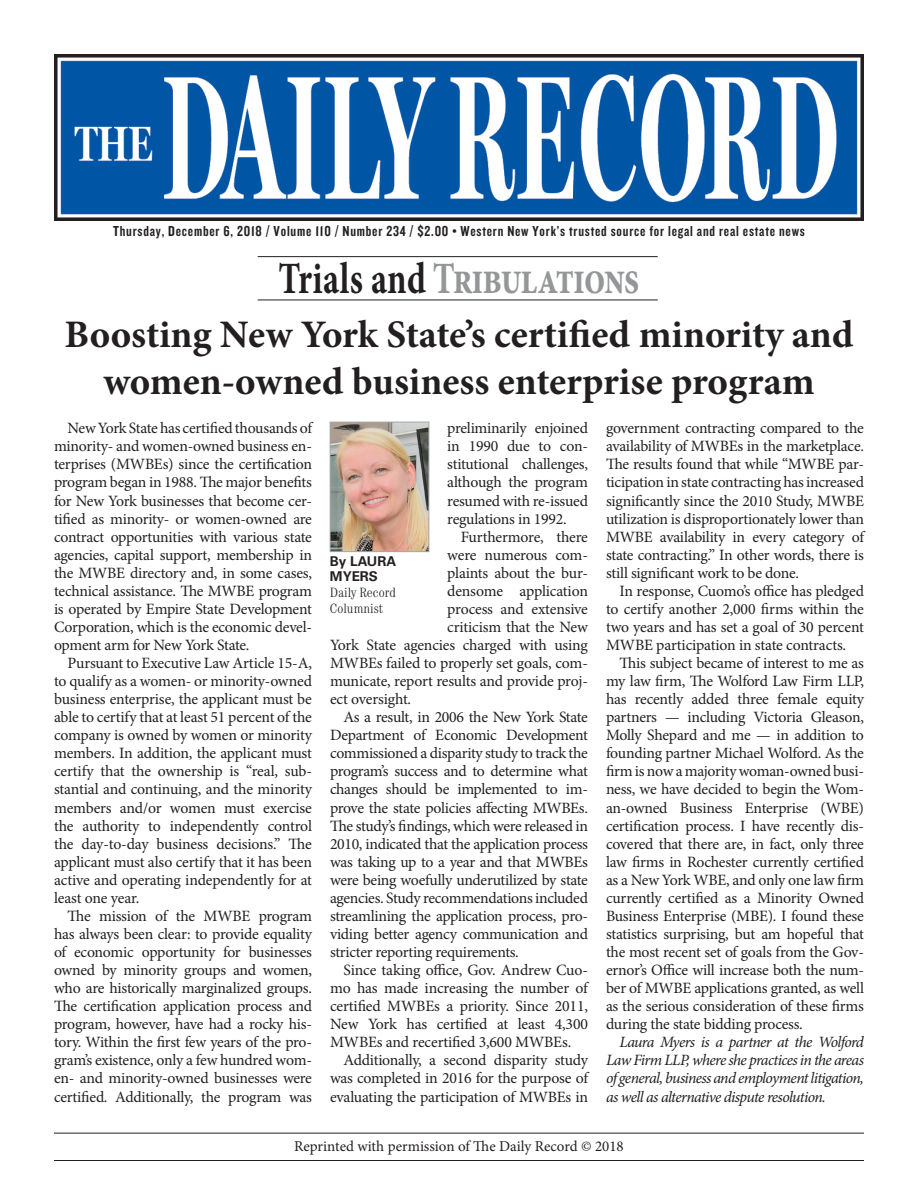
<style>
.page{position:relative;width:918px;height:1188px;background:#fff}
.page>*{position:absolute;margin:0;border:0;box-sizing:border-box;transform-origin:0 0}
.t1{font:700 44.85px "Minion Pro";letter-spacing:-.035em;color:#949698;scale:.77 1}
.Headline{font:700 39px/46.8px "Minion Pro";color:#231f20;text-align:center}
.Body_copy{font:15.75px/18px "Minion Pro";letter-spacing:-.015em;color:#231f20;text-align:justify}
.Body_copy-2{font:italic 15.75px/18px "Minion Pro";letter-spacing:-.045em;color:#231f20;text-align:justify}
.New_p1_text_beneath{font:15px "Knockout 49 Liteweight";letter-spacing:.055em;color:#231f20}
.t2{font:15px "Minion Pro";color:#231f20}
.Byline_name{font:300 condensed 13.5px/15.8px "Century Std";color:#231f20}
.Byline_name-2{font:700 13.5px/15.8px "Univers LT Std";color:#231f20}
.s1{color:#231f20}
</style>
<div class="page">
<hr style="left:54px;top:1133px;width:810px;height:1px;background:#231f20">
<hr style="left:54px;top:1160px;width:810px;height:1px;background:#231f20">
<img style="left:54px;top:54px;width:810px;height:166px">
<hr style="left:258px;top:300px;width:400px;height:1px;background:#231f20">
<hr style="left:258px;top:256px;width:400px;height:1px;background:#231f20">
<img style="left:332px;top:424px;width:95px;height:126px">
<div style="left:330px;top:422px;width:99px;height:130px;border:1px solid #a7a9ac"></div>
<p class="New_p1_text_beneath" style="left:113px;top:224px;width:693px">Thursday, December 6, 2018 / Volume 110 / Number 234 / $2.00 • Western New York’s trusted source for legal and real estate news</p>
<p class="t1" style="left:278px;top:247px;width:470px"><span class="s1">Trials and</span> Tribulations</p>
<p class="Headline" style="left:65px;top:311px;width:790px">Boosting New York State’s certified minority and women-owned business enterprise program</p>
<p class="Body_copy" style="left:54px;top:419px;width:260px;text-indent:14px">New York State has certified thousands of minority- and women-owned business en&shy;terprises (MWBEs) since the certification program began in 1988. The major benefits for New York businesses that become cer&shy;tified as minority- or women-owned are contract opportunities with various state agencies, capital support, membership in the MWBE directory and, in some cases, technical assistance. The MWBE program is operated by Empire State Development Corporation, which is the economic devel&shy;opment arm for New York State.</p>
<p class="Body_copy" style="left:54px;top:654px;width:260px;text-indent:14px">Pursuant to Executive Law Article 15-A, to qualify as a women- or minority-owned business enterprise, the applicant must be able to certify that at least 51 percent of the company is owned by women or minority members. In addition, the applicant must certify that the ownership is “real, sub&shy;stantial and continuing, and the minority members and/or women must exercise the authority to independently control the day-to-day business decisions.” The applicant must also certify that it has been active and operating independently for at least one year.</p>
<p class="Body_copy" style="left:54px;top:907px;width:260px;text-indent:14px">The mission of the MWBE program has always been clear: to provide equality of economic opportunity for businesses owned by minority groups and women, who are historically marginalized groups.<br>The certification application process and program, however, have had a rocky his&shy;tory. Within the first few years of the pro&shy;gram’s existence, only a few hundred wom&shy;en- and minority-owned businesses were certified. Additionally, the program was</p>
<p class="Body_copy" style="left:447px;top:419px;width:142px">preliminarily enjoined in 1990 due to con&shy;stitutional challenges, although the program resumed with re-issued regulations in 1992.</p>
<p class="Body_copy" style="left:461px;top:528px;width:129px">Furthermore, there</p>
<p class="Body_copy" style="left:447px;top:546px;width:142px">were numerous com-</p>
<p class="Body_copy" style="left:447px;top:564px;width:142px">plaints about the bur-</p>
<p class="Body_copy" style="left:447px;top:582px;width:142px">densome application</p>
<p class="Body_copy" style="left:447px;top:600px;width:142px">process and extensive</p>
<p class="Body_copy" style="left:447px;top:618px;width:142px">criticism that the New</p>
<p class="Body_copy" style="left:330px;top:636px;width:259px">York State agencies charged with using</p>
<p class="Body_copy" style="left:330px;top:654px;width:260px">MWBEs failed to properly set goals, com-</p>
<p class="Body_copy" style="left:330px;top:672px;width:260px">municate, report results and provide proj-</p>
<p class="Body_copy" style="left:330px;top:690px;width:83px">ect oversight.</p>
<p class="Body_copy" style="left:330px;top:708px;width:260px;text-indent:14px">As a result, in 2006 the New York State Department of Economic Development commissioned a disparity study to track the program’s success and to determine what changes should be implemented to im&shy;prove the state policies affecting MWBEs.<br>The study’s findings, which were released in 2010, indicated that the application process was taking up to a year and that MWBEs were being woefully underutilized by state agencies. Study recommendations included streamlining the application process, pro&shy;viding better agency communication and stricter reporting requirements.</p>
<p class="Body_copy" style="left:330px;top:961px;width:260px;text-indent:14px">Since taking office, Gov. Andrew Cuo&shy;mo has made increasing the number of certified MWBEs a priority. Since 2011, New York has certified at least 4,300<br>MWBEs and recertified 3,600 MWBEs.</p>
<p class="Body_copy" style="left:330px;top:1051px;width:259px;text-indent:14px">Additionally, a second disparity study was completed in 2016 for the purpose of evaluating the participation of MWBEs in</p>
<p class="Body_copy" style="left:606px;top:419px;width:260px">government contracting compared to the availability of MWBEs in the marketplace.<br>The results found that while “MWBE par&shy;ticipation in state contracting has increased significantly since the 2010 Study, MWBE utilization is disproportionately lower than MWBE availability in every category of state contracting.” In other words, there is still significant work to be done.</p>
<p class="Body_copy" style="left:606px;top:582px;width:259px;text-indent:14px">In response, Cuomo’s office has pledged to certify another 2,000 firms within the two years and has set a goal of 30 percent MWBE participation in state contracts.</p>
<p class="Body_copy" style="left:606px;top:654px;width:260px;text-indent:14px">This subject became of interest to me as my law firm, The Wolford Law Firm LLP, has recently added three female equity partners — including Victoria Gleason, Molly Shepard and me — in addition to founding partner Michael Wolford. As the firm is now a majority woman-owned busi&shy;ness, we have decided to begin the Wom&shy;an-owned Business Enterprise (WBE) certification process. I have recently dis&shy;covered that there are, in fact, only three law firms in Rochester currently certified as a New York WBE, and only one law firm currently certified as a Minority Owned Business Enterprise (MBE). I found these statistics surprising, but am hopeful that the most recent set of goals from the Gov&shy;ernor’s Office will increase both the num&shy;ber of MWBE applications granted, as well as the serious consideration of these firms during the state bidding process.</p>
<p class="Body_copy-2" style="left:606px;top:1033px;width:260px;text-indent:14px">Laura Myers is a partner at the Wolford Law Firm LLP, where she practices in the areas of general, business and employment litigation, as well as alternative dispute resolution.</p>
<p class="Byline_name-2" style="left:330px;top:553px;width:68px">By LAURA<br>MYERS</p>
<p class="Byline_name" style="left:330px;top:584px;width:67px">Daily Record<br>Columnist</p>
<p class="t2" style="left:294px;top:1136px;width:331px">Reprinted with permission of The Daily Record © 2018</p>
</div>
